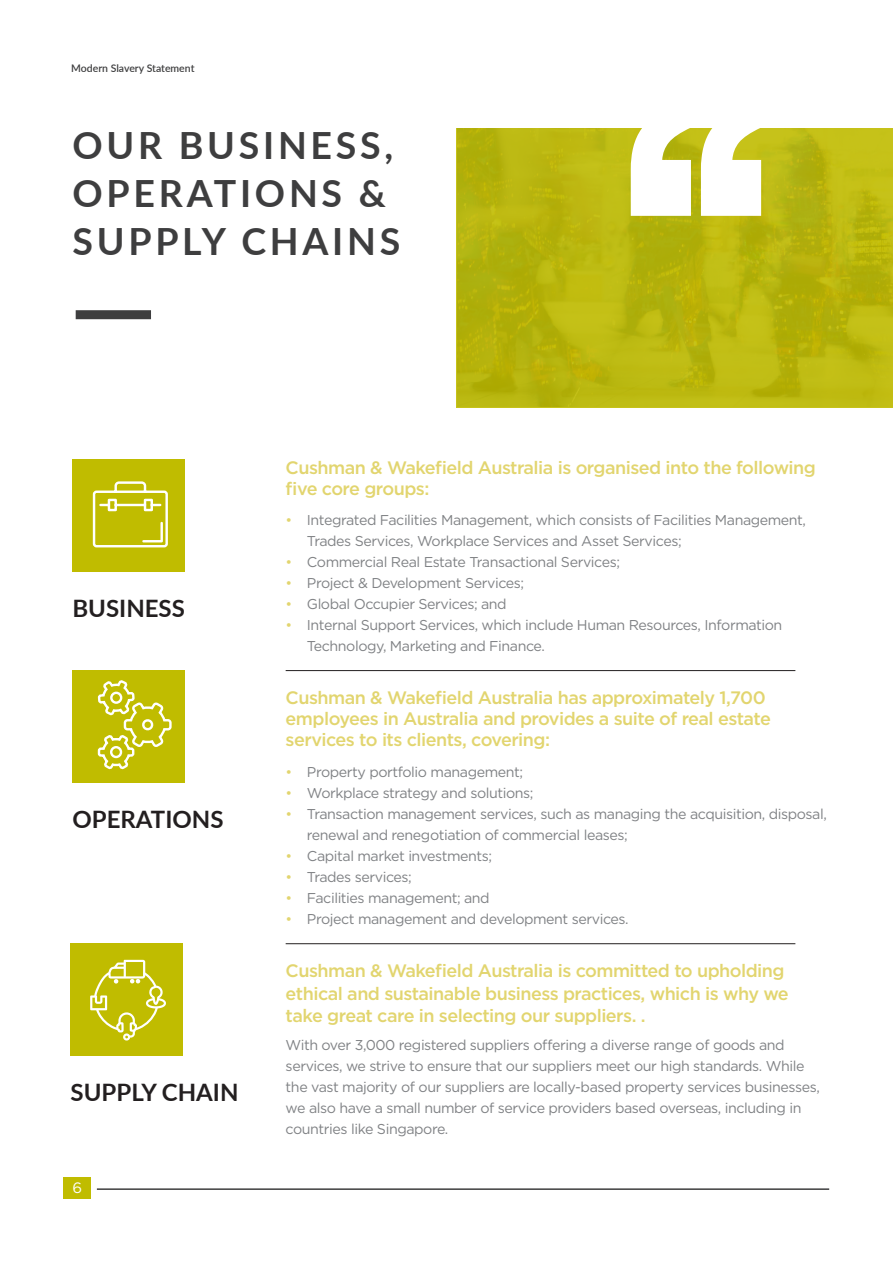
<style>
.page{position:relative;width:893px;height:1263px;background:#fff}
.page>*{position:absolute;margin:0;border:0;box-sizing:border-box;transform-origin:0 0}
.t1{font:700 37.5px/48px "Lato";letter-spacing:.1em;color:#3e3e3f}
.t2{font:700 24px "Lato";color:#231f20}
.Light_Style{font:500 18px/21px "Gotham";letter-spacing:-.03em;color:#e2d56f}
.t3{font:15px "Gotham";color:#fff}
.Light_Style-2{font:14.25px/21px "Gotham";letter-spacing:-.03em;color:#808285}
.Header_Pagetitle_Right{font:600 10.5px "Lato";color:#3e3e3f}
.s1{color:#e2d56f}
</style>
<div class="page">
<div style="left:64px;top:1177px;width:27px;height:22px;background:#c0bc00"></div>
<hr style="left:97px;top:1188px;width:732px;height:2px;background:#3e3e3f">
<div style="left:456px;top:128px;width:437px;height:280px;background:linear-gradient(to bottom,#bbb812,#b8b50d)"></div>
<div style="left:72px;top:459px;width:113px;height:113px;background:#c0bc00"></div>
<div style="left:76px;top:310px;width:75px;height:9px;background:#3e3e3f"></div>
<svg style="left:631px;top:128px;width:130px;height:88px"></svg>
<hr style="left:286px;top:670px;width:509px;height:1px;background:#231f20">
<hr style="left:286px;top:943px;width:509px;height:1px;background:#231f20">
<svg style="left:92px;top:481px;width:76px;height:67px"></svg>
<div style="left:72px;top:670px;width:113px;height:113px;background:#c0bc00"></div>
<svg style="left:97px;top:680px;width:75px;height:90px"></svg>
<div style="left:71px;top:943px;width:112px;height:113px;background:#c0bc00"></div>
<svg style="left:90px;top:960px;width:76px;height:80px"></svg>
<p class="Header_Pagetitle_Right" style="left:71px;top:61px;width:125px">Modern Slavery Statement</p>
<p class="t1" style="left:72px;top:119px;width:329px">OUR BUSINESS,<br>OPERATIONS &amp;<br>SUPPLY CHAINS</p>
<p class="t2" style="left:72px;top:590px;width:114px">BUSINESS</p>
<p class="t2" style="left:72px;top:801px;width:152px">OPERATIONS</p>
<p class="t2" style="left:71px;top:1074px;width:169px">SUPPLY CHAIN</p>
<p class="t3" style="left:72px;top:1178px;width:11px">6</p>
<p class="Light_Style" style="left:286px;top:457px;width:532px">Cushman &amp; Wakefield Australia is organised into the following five core groups:</p>
<p class="Light_Style-2" style="left:307px;top:509px;width:501px;text-indent:-21px"><span class="s1">•</span> Integrated Facilities Management, which consists of Facilities Management,<br>Trades Services, Workplace Services and Asset Services;</p>
<p class="Light_Style-2" style="left:286px;top:551px;width:336px"><span class="s1">•</span> Commercial Real Estate Transactional Services;</p>
<p class="Light_Style-2" style="left:286px;top:572px;width:240px"><span class="s1">•</span> Project &amp; Development Services;</p>
<p class="Light_Style-2" style="left:286px;top:593px;width:223px"><span class="s1">•</span> Global Occupier Services; and</p>
<p class="Light_Style-2" style="left:307px;top:614px;width:477px;text-indent:-21px"><span class="s1">•</span> Internal Support Services, which include Human Resources, Information<br>Technology, Marketing and Finance.</p>
<p class="Light_Style" style="left:286px;top:687px;width:487px">Cushman &amp; Wakefield Australia has approximately 1,700 employees in Australia and provides a suite of real estate services to its clients, covering:</p>
<p class="Light_Style-2" style="left:286px;top:761px;width:239px"><span class="s1">•</span> Property portfolio management;</p>
<p class="Light_Style-2" style="left:286px;top:782px;width:249px"><span class="s1">•</span> Workplace strategy and solutions;</p>
<p class="Light_Style-2" style="left:307px;top:803px;width:521px;text-indent:-21px"><span class="s1">•</span> Transaction management services, such as managing the acquisition, disposal, renewal and renegotiation of commercial leases;</p>
<p class="Light_Style-2" style="left:286px;top:845px;width:208px"><span class="s1">•</span> Capital market investments;</p>
<p class="Light_Style-2" style="left:286px;top:866px;width:128px"><span class="s1">•</span> Trades services;</p>
<p class="Light_Style-2" style="left:286px;top:887px;width:206px"><span class="s1">•</span> Facilities management; and</p>
<p class="Light_Style-2" style="left:286px;top:908px;width:345px"><span class="s1">•</span> Project management and development services.</p>
<p class="Light_Style" style="left:286px;top:960px;width:505px;line-height:22.5px">Cushman &amp; Wakefield Australia is committed to upholding ethical and sustainable business practices, which is why we take great care in selecting our suppliers. .</p>
<p class="Light_Style-2" style="left:286px;top:1034px;width:536px">With over 3,000 registered suppliers offering a diverse range of goods and services, we strive to ensure that our suppliers meet our high standards. While the vast majority of our suppliers are locally-based property services businesses, we also have a small number of service providers based overseas, including in countries like Singapore.</p>
</div>
